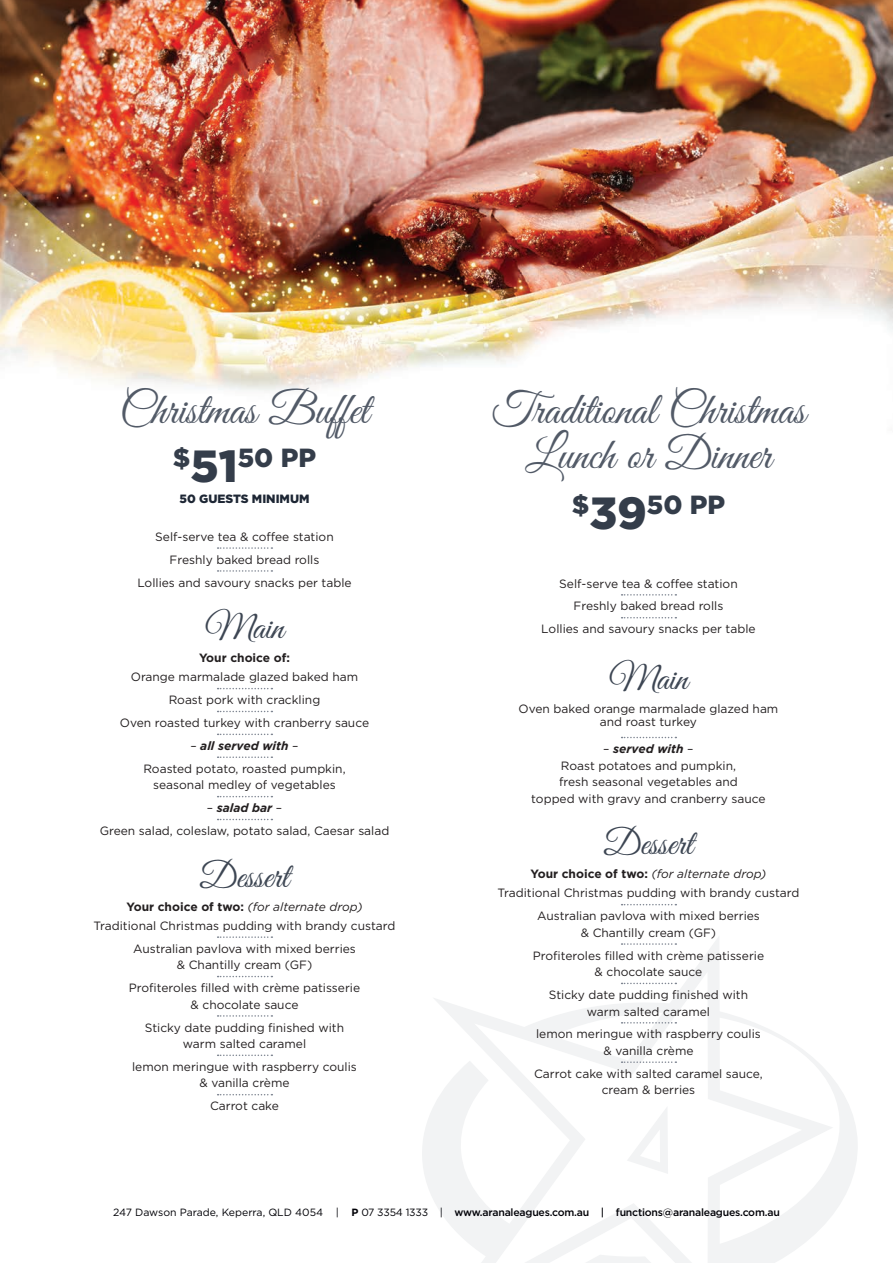
<style>
.page{position:relative;width:893px;height:1263px;background:#fff}
.page>*{position:absolute;margin:0;border:0;box-sizing:border-box;transform-origin:0 0}
.t1{font:45px/45px "Great Vibes";color:#525a67;text-align:center}
.t2{font:36px "Great Vibes";color:#3d4653}
.t3{font:900 26.25px "Gotham";color:#343d4a}
.t4{font:12px/16.5px "Gotham";color:#231f20;text-align:center}
.t5{font:900 12px "Gotham";color:#1d2634}
.t6{font:700 12px "Gotham";color:#231f20}
.t7{font:500 10.5px "Gotham";letter-spacing:-.02em;color:#000006}
.s1{font-size:45px}
.s2{font-weight:700;font-style:italic}
.s3{font-weight:700}
.s4{font-style:italic}
.s5{font-weight:400}
</style>
<div class="page">
<svg style="left:422px;top:937px;width:436px;height:326px"></svg>
<img style="left:0;top:0;width:893px;height:391px">
<svg style="left:218px;top:547px;width:54px;height:2px"></svg>
<svg style="left:218px;top:570px;width:54px;height:2px"></svg>
<svg style="left:218px;top:688px;width:54px;height:1px"></svg>
<svg style="left:218px;top:711px;width:54px;height:1px"></svg>
<svg style="left:218px;top:734px;width:54px;height:1px"></svg>
<svg style="left:218px;top:756px;width:54px;height:2px"></svg>
<svg style="left:218px;top:796px;width:54px;height:1px"></svg>
<svg style="left:218px;top:819px;width:54px;height:1px"></svg>
<svg style="left:218px;top:936px;width:54px;height:2px"></svg>
<svg style="left:218px;top:976px;width:54px;height:1px"></svg>
<svg style="left:218px;top:1015px;width:54px;height:2px"></svg>
<svg style="left:218px;top:1054px;width:54px;height:2px"></svg>
<svg style="left:218px;top:1094px;width:54px;height:1px"></svg>
<svg style="left:622px;top:594px;width:54px;height:2px"></svg>
<svg style="left:622px;top:617px;width:54px;height:1px"></svg>
<svg style="left:622px;top:737px;width:54px;height:1px"></svg>
<svg style="left:622px;top:904px;width:54px;height:1px"></svg>
<svg style="left:622px;top:943px;width:54px;height:2px"></svg>
<svg style="left:622px;top:983px;width:54px;height:1px"></svg>
<svg style="left:622px;top:1022px;width:54px;height:1px"></svg>
<svg style="left:622px;top:1061px;width:54px;height:2px"></svg>
<h1 class="t1" style="left:120px;top:390px;width:251px">Christmas Buffet</h1>
<h1 class="t1" style="left:491px;top:390px;width:316px">Traditional Christmas<br>Lunch or Dinner</h1>
<p class="t5" style="left:179px;top:490px;width:132px">50 GUESTS MINIMUM</p>
<h3 class="t3" style="left:173px;top:440px;width:145px">$<span class="s1">51</span>50 PP</h3>
<h3 class="t3" style="left:572px;top:487px;width:155px">$<span class="s1">39</span>50 PP</h3>
<p class="t4" style="left:137px;top:525px;width:216px;line-height:23px">Self-serve tea &amp; coffee station<br>Freshly baked bread rolls<br>Lollies and savoury snacks per table</p>
<h2 class="t2" style="left:205px;top:608px;width:80px">Main</h2>
<p class="t6" style="left:199px;top:650px;width:92px">Your choice of:</p>
<p class="t4" style="left:120px;top:665px;width:251px;line-height:23px">Orange marmalade glazed baked ham<br>Roast pork with crackling<br>Oven roasted turkey with cranberry sauce</p>
<p class="t4" style="left:143px;top:734px;width:204px;line-height:23px">– <span class="s2">all served with</span> –<br>Roasted potato, roasted pumpkin,</p>
<p class="t4" style="left:153px;top:777px;width:184px">seasonal medley of vegetables</p>
<p class="t4" style="left:100px;top:796px;width:291px;line-height:22.8px">– <span class="s2">salad bar</span> –<br>Green salad, coleslaw, potato salad, Caesar salad</p>
<h2 class="t2" style="left:200px;top:856px;width:91px">Dessert</h2>
<p class="t4" style="left:94px;top:897px;width:303px;line-height:18.9px"><span class="s3">Your choice of two:</span> <span class="s4">(for alternate drop)<br></span>Traditional Christmas pudding with brandy custard</p>
<p class="t4" style="left:133px;top:940px;width:224px">Australian pavlova with mixed berries &amp; Chantilly cream (GF)</p>
<p class="t4" style="left:129px;top:979px;width:233px">Profiteroles filled with crème patisserie &amp; chocolate sauce</p>
<p class="t4" style="left:145px;top:1019px;width:201px">Sticky date pudding finished with warm salted caramel</p>
<p class="t4" style="left:132px;top:1058px;width:226px">lemon meringue with raspberry coulis &amp; vanilla crème</p>
<p class="t4" style="left:210px;top:1097px;width:70px">Carrot cake</p>
<p class="t4" style="left:541px;top:572px;width:216px;line-height:23px">Self-serve tea &amp; coffee station<br>Freshly baked bread rolls<br>Lollies and savoury snacks per table</p>
<h2 class="t2" style="left:609px;top:659px;width:80px">Main</h2>
<p class="t4" style="left:519px;top:703px;width:261px;line-height:12.6px">Oven baked orange marmalade glazed ham and roast turkey</p>
<p class="t4" style="left:531px;top:740px;width:236px">– <span class="s2">served with</span> –<br>Roast potatoes and pumpkin,<br>fresh seasonal vegetables and<br>topped with gravy and cranberry sauce</p>
<h2 class="t2" style="left:604px;top:824px;width:91px">Dessert</h2>
<p class="t4" style="left:498px;top:864px;width:303px;line-height:18.9px"><span class="s3">Your choice of two:</span> <span class="s4">(for alternate drop)<br></span>Traditional Christmas pudding with brandy custard</p>
<p class="t4" style="left:537px;top:907px;width:224px">Australian pavlova with mixed berries &amp; Chantilly cream (GF)</p>
<p class="t4" style="left:533px;top:947px;width:233px">Profiteroles filled with crème patisserie &amp; chocolate sauce</p>
<p class="t4" style="left:549px;top:986px;width:201px">Sticky date pudding finished with warm salted caramel</p>
<p class="t4" style="left:536px;top:1026px;width:226px">lemon meringue with raspberry coulis &amp; vanilla crème</p>
<p class="t4" style="left:534px;top:1065px;width:230px">Carrot cake with salted caramel sauce, cream &amp; berries</p>
<p class="t7" style="left:113px;top:1205px;width:668px"><span class="s5">247 Dawson Parade, Keperra, QLD 4054 |</span> <span class="s3">P</span> <span class="s5">07 3354 1333 |</span> www.aranaleagues.com.au | functions@aranaleagues.com.au</p>
</div>
